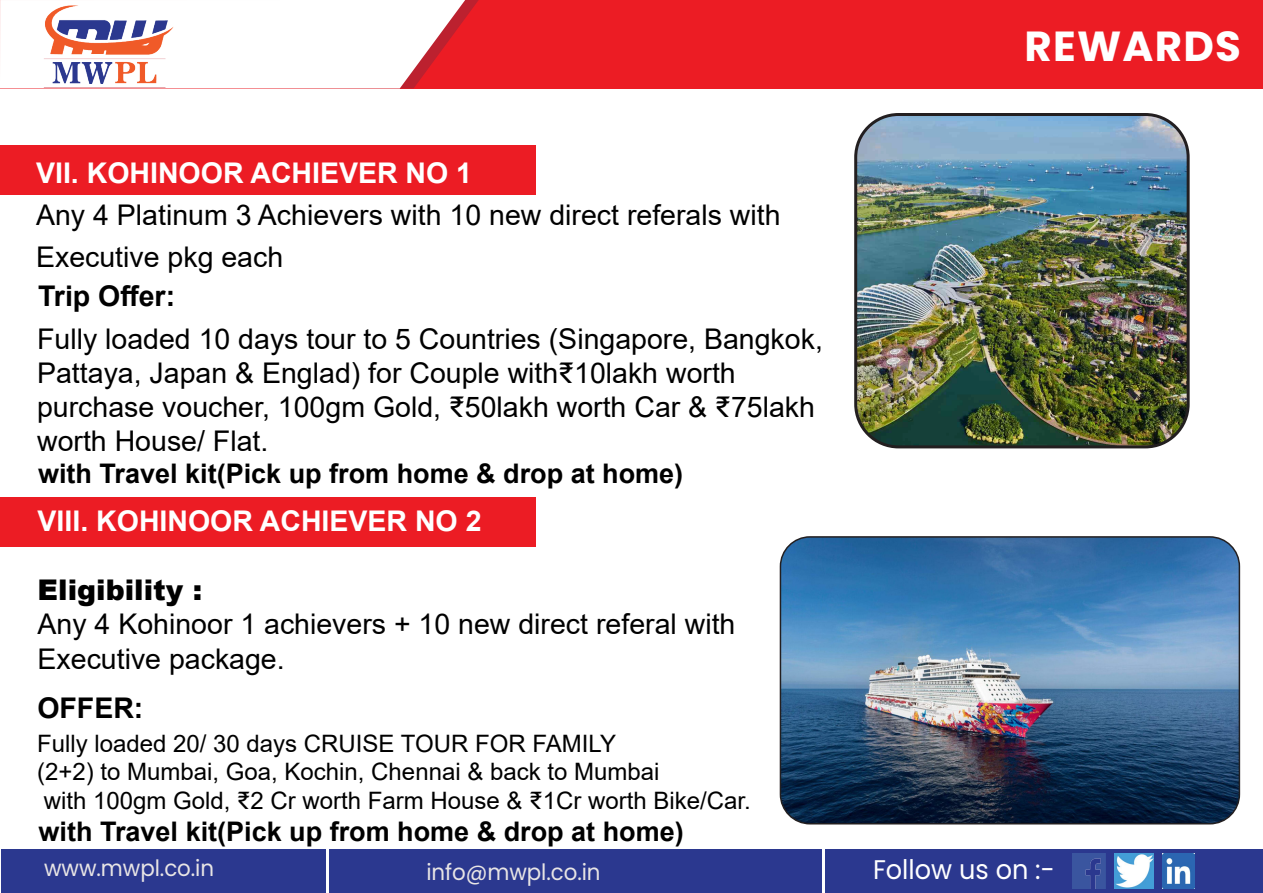
<style>
.page{position:relative;width:1263px;height:893px;background:#fff}
.page>*{position:absolute;margin:0;border:0;box-sizing:border-box;transform-origin:0 0}
.t1{font:700 42px "Poppins";letter-spacing:.03em;color:#fff}
.t2{font:28.5px/34.2px "Arial";color:#000}
.t3{font:700 28.5px "Arial";color:#fff}
.t4{font:700 28.5px "Arial";color:#000}
.t5{font:900 28.5px "Arial";color:#000}
.t6{font:700 27px "Arial";color:#000}
.t7{font:27px "Poppins";color:#fff;scale:.95 1}
.t8{font:24px/28.8px "Arial";color:#000}
.t9{font:22.5px "Poppins";letter-spacing:-.005em;color:#e8e5e5;scale:.95 1}
</style>
<div class="page">
<div style="left:0;top:0;width:1263px;height:88px;background:#ec1c24"></div>
<svg style="left:219px;top:0;width:260px;height:89px;background:#f9d7d9"></svg>
<img style="left:0;top:0;width:219px;height:89px">
<div style="left:0;top:146px;width:535px;height:49px;background:#ec1c24"></div>
<img style="left:858px;top:117px;width:328px;height:330px">
<div style="left:854px;top:113px;width:336px;height:335px;border:3px solid #231f20;border-radius:43px"></div>
<div style="left:0;top:498px;width:535px;height:49px;background:#ec1c24"></div>
<img style="left:780px;top:538px;width:459px;height:286px">
<div style="left:780px;top:536px;width:460px;height:288px;border:2px solid #231f20;border-radius:29px"></div>
<div style="left:1px;top:849px;width:1261px;height:44px;background:#2b388f"></div>
<img style="left:1072px;top:854px;width:33px;height:35px">
<img style="left:1114px;top:854px;width:40px;height:34px">
<img style="left:1162px;top:854px;width:33px;height:34px">
<hr style="left:326px;top:849px;width:3px;height:44px;background:#fff">
<hr style="left:822px;top:849px;width:3px;height:44px;background:#fff">
<p class="t3" style="left:36px;top:153px;width:437px">VII. KOHINOOR ACHIEVER NO 1</p>
<p class="t2" style="left:36px;top:193px;width:746px;line-height:42px">Any 4 Platinum 3 Achievers with 10 new direct referals with<br>Executive pkg each</p>
<p class="t4" style="left:38px;top:276px;width:139px">Trip Offer:</p>
<p class="t2" style="left:37px;top:321px;width:787px">Fully loaded 10 days tour to 5 Countries (Singapore, Bangkok, Pattaya, Japan &amp; Englad) for Couple with₹10lakh worth purchase voucher, 100gm Gold, ₹50lakh worth Car &amp; ₹75lakh worth House/ Flat.</p>
<p class="t6" style="left:38px;top:455px;width:647px">with Travel kit(Pick up from home &amp; drop at home)</p>
<p class="t3" style="left:38px;top:501px;width:445px">VIII. KOHINOOR ACHIEVER NO 2</p>
<p class="t5" style="left:38px;top:569px;width:166px">Eligibility :</p>
<p class="t2" style="left:38px;top:607px;width:699px">Any 4 Kohinoor 1 achievers + 10 new direct referal with<br>Executive package.</p>
<p class="t4" style="left:37px;top:688px;width:108px">OFFER:</p>
<p class="t8" style="left:37px;top:729px;width:715px">Fully loaded 20/ 30 days CRUISE TOUR FOR FAMILY<br>(2+2) to Mumbai, Goa, Kochin, Chennai &amp; back to Mumbai<br>with 100gm Gold, ₹2 Cr worth Farm House &amp; ₹1Cr worth Bike/Car.</p>
<h1 class="t1" style="left:1024px;top:22px;width:218px">REWARDS</h1>
<p class="t6" style="left:39px;top:813px;width:647px">with Travel kit(Pick up from home &amp; drop at home)</p>
<p class="t9" style="left:44px;top:855px;width:180px">www.mwpl.co.in</p>
<p class="t9" style="left:426px;top:859px;width:185px">info@mwpl.co.in</p>
<p class="t7" style="left:873px;top:854px;width:193px">Follow us on :-</p>
</div>
